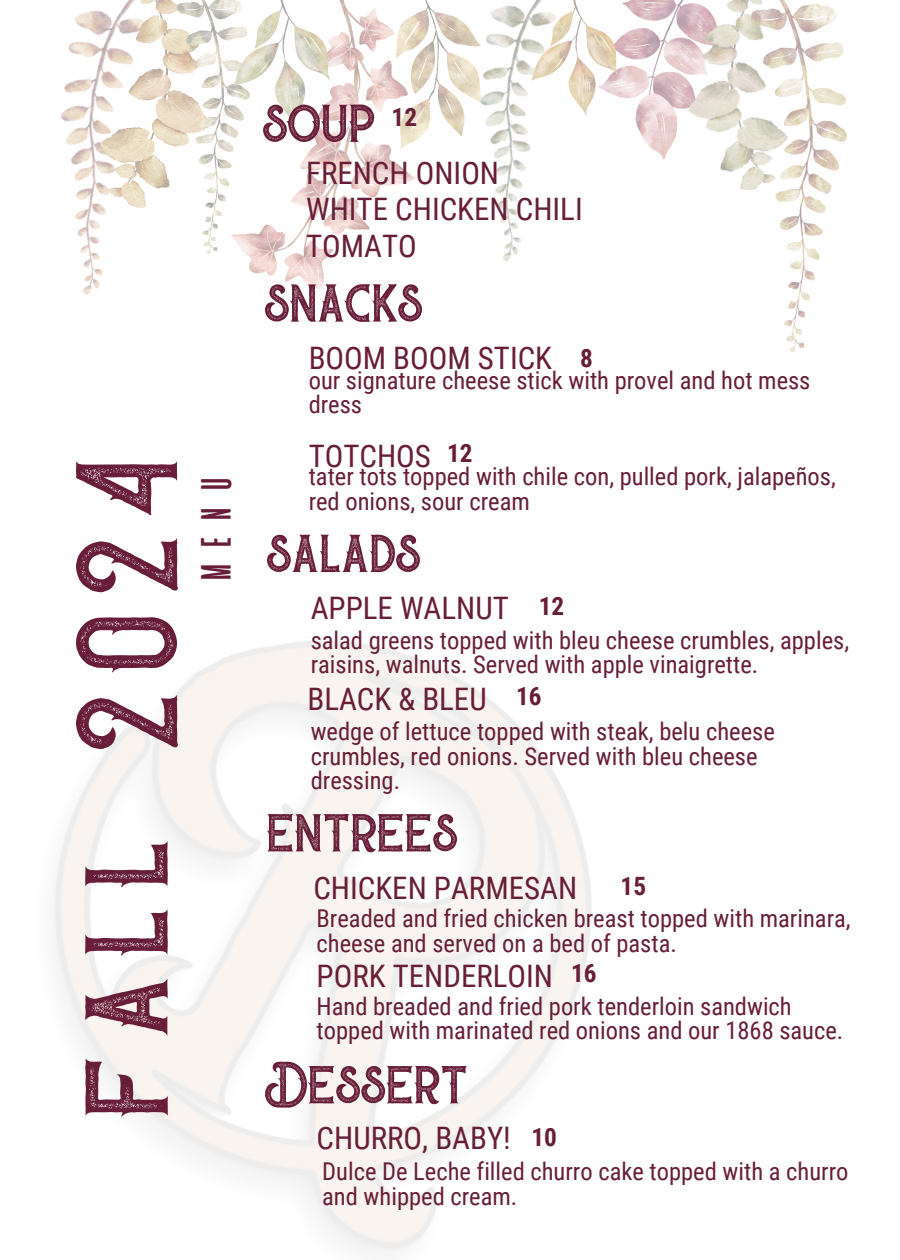
<style>
.page{position:relative;width:900px;height:1260px;background:#fff}
.page>*{position:absolute;margin:0;border:0;box-sizing:border-box;transform-origin:0 0}
.t1{font:126.25px "Sherlock Press Personal Use";letter-spacing:.15em;color:#681d38}
.t2{font:57.25px "Sherlock Press Personal Use";color:#681d38}
.t3{font:50px "aliensandcows";color:#681d38}
.t4{font:31px "Roboto Condensed";color:#681d38}
.t5{font:700 25.25px "Roboto Condensed";color:#681d38}
.t6{font:24.5px/24.5px "Roboto Condensed";color:#681d38}
</style>
<div class="page">
<img style="left:639px;top:0;width:43px;height:159px">
<img style="left:245px;top:0;width:156px;height:289px">
<img style="left:61px;top:10px;width:150px;height:285px">
<img style="left:682px;top:0;width:69px;height:190px">
<img style="left:401px;top:0;width:238px;height:261px">
<img style="left:532px;top:0;width:86px;height:115px">
<img style="left:751px;top:0;width:96px;height:351px">
<img style="left:100px;top:0;width:78px;height:207px">
<img style="left:178px;top:0;width:71px;height:253px">
<img style="left:234px;top:0;width:96px;height:125px">
<p class="t1" style="left:73px;top:1116px;width:657px;rotate:-90deg">fall 2024</p>
<p class="t3" style="left:184px;top:585px;width:114px;rotate:-90deg">menu</p>
<p class="t2" style="left:263px;top:99px;width:114px">soup</p>
<p class="t4" style="left:306px;top:155px;width:194px">FRENCH ONION</p>
<p class="t4" style="left:306px;top:192px;width:278px">WHITE CHICKEN CHILI</p>
<p class="t4" style="left:306px;top:229px;width:112px">TOMATO</p>
<p class="t5" style="left:392px;top:102px;width:27px">12</p>
<p class="t2" style="left:265px;top:279px;width:160px">snacks</p>
<p class="t4" style="left:309px;top:340px;width:245px">BOOM BOOM STICK</p>
<p class="t5" style="left:580px;top:344px;width:14px">8</p>
<p class="t6" style="left:309px;top:368px;width:503px">our signature cheese stick with provel and hot mess dress</p>
<h2 class="t4" style="left:309px;top:438px;width:124px">TOTCHOS</h2>
<p class="t5" style="left:447px;top:439px;width:27px">12</p>
<h4 class="t6" style="left:309px;top:465px;width:529px">tater tots topped with chile con, pulled pork, jalapeños, red onions, sour cream</h4>
<h4 class="t2" style="left:267px;top:529px;width:156px">salads</h4>
<h4 class="t4" style="left:311px;top:591px;width:200px">APPLE WALNUT</h4>
<h4 class="t5" style="left:539px;top:591px;width:27px">12</h4>
<p class="t6" style="left:311px;top:628px;width:540px">salad greens topped with bleu cheese crumbles, apples, raisins, walnuts. Served with apple vinaigrette.</p>
<h2 class="t4" style="left:307px;top:682px;width:181px">BLACK &amp; BLEU</h2>
<p class="t5" style="left:516px;top:682px;width:27px">16</p>
<h4 class="t6" style="left:311px;top:720px;width:466px">wedge of lettuce topped with steak, belu cheese crumbles, red onions. Served with bleu cheese dressing.</h4>
<p class="t2" style="left:267px;top:808px;width:193px">entrees</p>
<p class="t4" style="left:313px;top:870px;width:265px">CHICKEN PARMESAN</p>
<p class="t5" style="left:621px;top:871px;width:27px">15</p>
<p class="t6" style="left:317px;top:907px;width:536px">Breaded and fried chicken breast topped with marinara, cheese and served on a bed of pasta.</p>
<p class="t4" style="left:317px;top:958px;width:238px">PORK TENDERLOIN</p>
<h2 class="t5" style="left:571px;top:958px;width:27px">16</h2>
<h2 class="t6" style="left:317px;top:994px;width:528px">Hand breaded and fried pork tenderloin sandwich topped with marinated red onions and our 1868 sauce.</h2>
<h4 class="t2" style="left:265px;top:1060px;width:205px">Dessert</h4>
<p class="t4" style="left:317px;top:1120px;width:196px">CHURRO, BABY!</p>
<h4 class="t6" style="left:322px;top:1160px;width:528px">Dulce De Leche filled churro cake topped with a churro and whipped cream.</h4>
<p class="t5" style="left:532px;top:1123px;width:27px">10</p>
</div>
